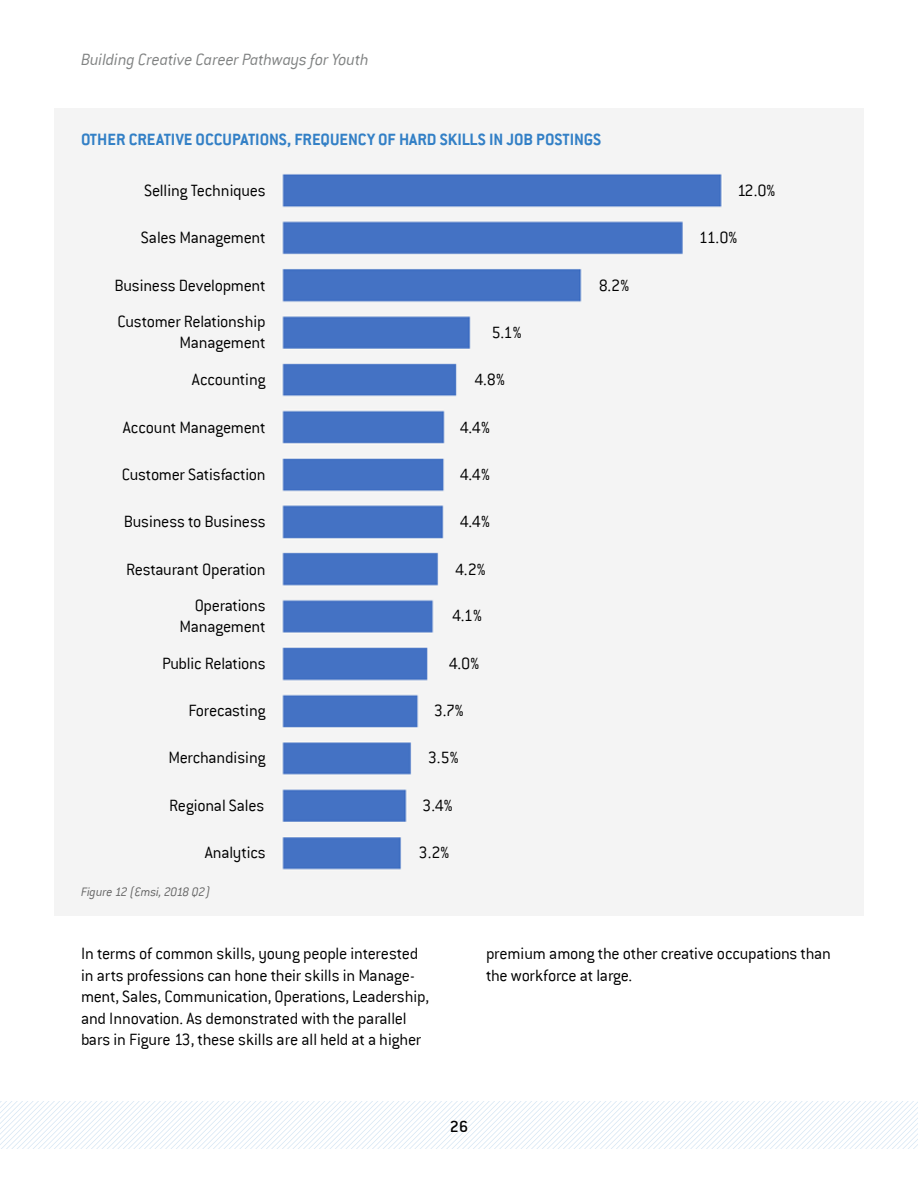
<style>
.page{position:relative;width:918px;height:1188px;background:#fff}
.page>*{position:absolute;margin:0;border:0;box-sizing:border-box;transform-origin:0 0}
.t1{font:300 18px/21.6px "Conduit ITC";letter-spacing:-.015em;color:#000}
.t2{font:700 18px "Conduit ITC";color:#3380c6}
.t3{font:italic 300 18px "Conduit ITC";letter-spacing:-.015em;color:#808282}
.t4{font:18px "Conduit ITC";color:#000}
.t5{font:italic 300 13.5px "Conduit ITC";letter-spacing:-.01em;color:#646464}
</style>
<div class="page">
<svg style="left:0;top:1101px;width:918px;height:48px"></svg>
<div style="left:54px;top:108px;width:810px;height:807px;background:#f4f4f4"></div>
<img style="left:282px;top:174px;width:440px;height:696px">
<p class="t3" style="left:81px;top:50px;width:289px">Building Creative Career Pathways for Youth</p>
<p class="t2" style="left:81px;top:129px;width:522px">OTHER CREATIVE OCCUPATIONS, FREQUENCY OF HARD SKILLS IN JOB POSTINGS</p>
<p class="t1" style="left:144px;top:180px;width:123px">Selling Techniques</p>
<p class="t1" style="left:737px;top:180px;width:40px">12.0%</p>
<p class="t1" style="left:141px;top:227px;width:126px">Sales Management</p>
<p class="t1" style="left:699px;top:227px;width:40px">11.0%</p>
<p class="t1" style="left:114px;top:274px;width:153px">Business Development</p>
<p class="t1" style="left:599px;top:274px;width:32px">8.2%</p>
<p class="t1" style="left:491px;top:322px;width:32px">5.1%</p>
<p class="t1" style="left:118px;top:310px;width:150px;text-align:right">Customer Relationship<br>Management</p>
<p class="t1" style="left:192px;top:369px;width:75px">Accounting</p>
<p class="t1" style="left:474px;top:369px;width:32px">4.8%</p>
<p class="t1" style="left:123px;top:416px;width:144px">Account Management</p>
<p class="t1" style="left:460px;top:416px;width:31px">4.4%</p>
<p class="t1" style="left:122px;top:463px;width:145px">Customer Satisfaction</p>
<p class="t1" style="left:460px;top:463px;width:31px">4.4%</p>
<p class="t1" style="left:124px;top:511px;width:143px">Business to Business</p>
<p class="t1" style="left:460px;top:511px;width:31px">4.4%</p>
<p class="t1" style="left:126px;top:559px;width:141px">Restaurant Operation</p>
<p class="t1" style="left:455px;top:559px;width:32px">4.2%</p>
<p class="t1" style="left:452px;top:605px;width:31px">4.1%</p>
<p class="t1" style="left:180px;top:594px;width:88px;text-align:right">Operations<br>Management</p>
<p class="t1" style="left:162px;top:652px;width:105px">Public Relations</p>
<p class="t1" style="left:449px;top:652px;width:32px">4.0%</p>
<p class="t1" style="left:188px;top:700px;width:79px">Forecasting</p>
<p class="t1" style="left:434px;top:700px;width:31px">3.7%</p>
<p class="t1" style="left:168px;top:747px;width:99px">Merchandising</p>
<p class="t1" style="left:428px;top:747px;width:32px">3.5%</p>
<p class="t1" style="left:169px;top:794px;width:97px">Regional Sales</p>
<p class="t1" style="left:422px;top:794px;width:32px">3.4%</p>
<p class="t1" style="left:205px;top:842px;width:62px">Analytics</p>
<p class="t1" style="left:419px;top:842px;width:32px">3.2%</p>
<p class="t5" style="left:81px;top:885px;width:131px">Figure 12 (Emsi, 2018 Q2)</p>
<p class="t1" style="left:81px;top:943px;width:350px">In terms of common skills, young people interested in arts professions can hone their skills in Manage&shy;ment, Sales, Communication, Operations, Leadership, and Innovation. As demonstrated with the parallel bars in Figure 13, these skills are all held at a higher</p>
<p class="t1" style="left:486px;top:943px;width:347px">premium among the other creative occupations than the workforce at large.</p>
<p class="t4" style="left:450px;top:1116px;width:20px">26</p>
</div>
